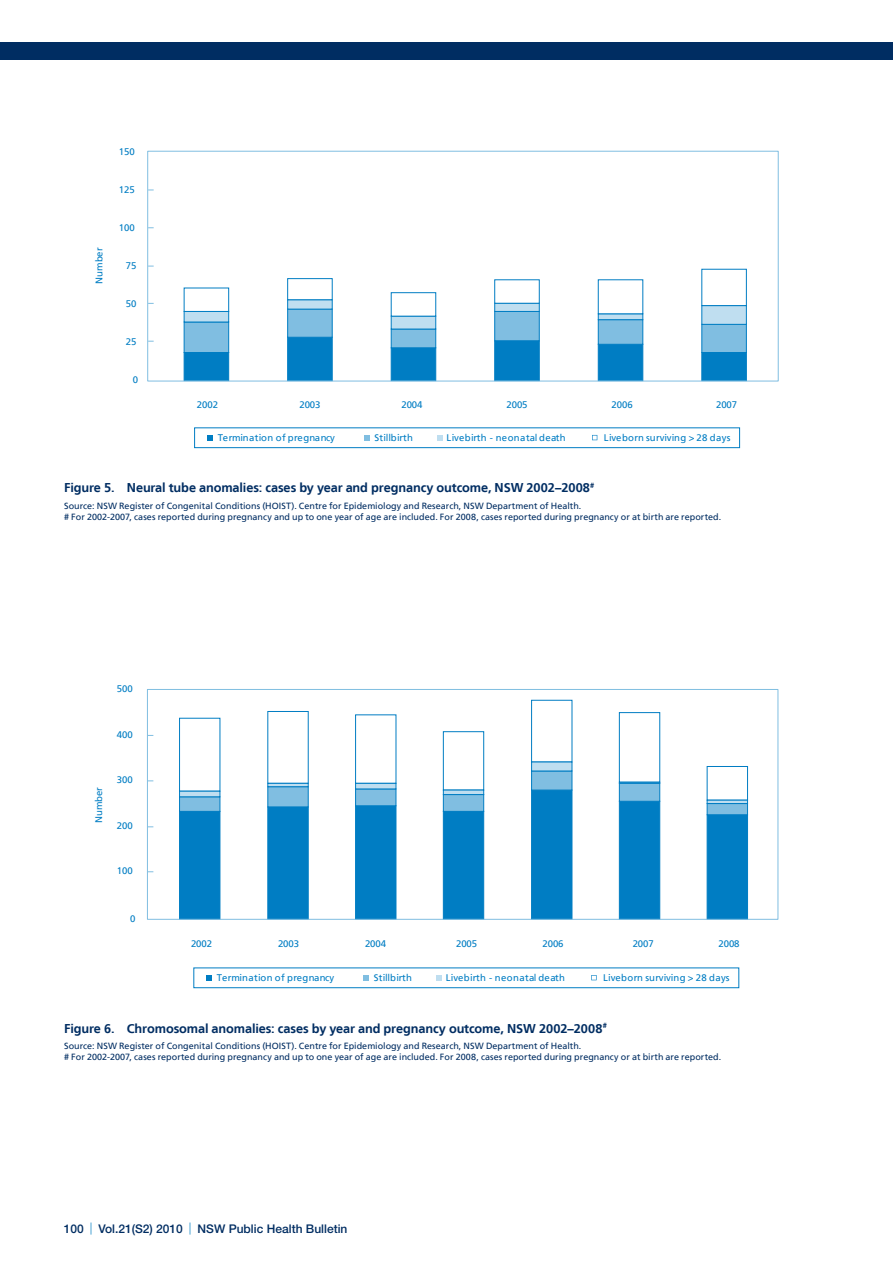
<style>
.page{position:relative;width:893px;height:1263px;background:#fff}
.page>*{position:absolute;margin:0;border:0;box-sizing:border-box;transform-origin:0 0}
.t1{font:700 12.75px "Frutiger LT";letter-spacing:-.01em;color:#002d62}
.t2{font:500 12px "Helvetica Neue";color:#002d62}
.t3{font:9.6px "Frutiger LT";letter-spacing:-.01em;color:#007dc3}
.t4{font:9.6px "Frutiger LT";letter-spacing:.045em;color:#007dc3}
.t5{font:9.6px "Frutiger LT";letter-spacing:.02em;color:#007dc3}
.t6{font:9px/10.5px "Frutiger LT";letter-spacing:.005em;color:#002d62}
.s1{font-weight:300;color:#007dc3}
</style>
<div class="page">
<div style="left:0;top:43px;width:893px;height:17px;background:#002d62"></div>
<svg style="left:184px;top:269px;width:563px;height:110px"></svg>
<div style="left:194px;top:427px;width:546px;height:21px;border:1px solid #007dc3"></div>
<svg style="left:207px;top:435px;width:6px;height:5px"></svg>
<svg style="left:364px;top:435px;width:5px;height:5px"></svg>
<svg style="left:438px;top:435px;width:5px;height:5px"></svg>
<svg style="left:592px;top:435px;width:5px;height:5px"></svg>
<div style="left:147px;top:151px;width:631px;height:230px;border:1px solid #80bee1"></div>
<div style="left:193px;top:967px;width:546px;height:21px;border:1px solid #007dc3"></div>
<svg style="left:207px;top:975px;width:5px;height:5px"></svg>
<svg style="left:363px;top:975px;width:6px;height:5px"></svg>
<svg style="left:437px;top:975px;width:5px;height:5px"></svg>
<svg style="left:591px;top:975px;width:6px;height:5px"></svg>
<svg style="left:179px;top:815px;width:569px;height:103px"></svg>
<svg style="left:179px;top:700px;width:482px;height:61px"></svg>
<div style="left:147px;top:689px;width:631px;height:231px;border:1px solid #80bee1"></div>
<svg style="left:179px;top:761px;width:569px;height:54px"></svg>
<p class="t3" style="left:119px;top:146px;width:17px">150</p>
<p class="t3" style="left:119px;top:184px;width:17px">125</p>
<p class="t3" style="left:94px;top:283px;width:37px;rotate:-90deg">Number</p>
<p class="t3" style="left:119px;top:222px;width:17px">100</p>
<p class="t3" style="left:126px;top:260px;width:12px">75</p>
<p class="t3" style="left:126px;top:298px;width:12px">50</p>
<p class="t3" style="left:126px;top:336px;width:12px">25</p>
<p class="t3" style="left:133px;top:374px;width:7px">0</p>
<p class="t3" style="left:197px;top:399px;width:23px">2002</p>
<p class="t3" style="left:299px;top:399px;width:23px">2003</p>
<p class="t3" style="left:401px;top:399px;width:23px">2004</p>
<p class="t3" style="left:506px;top:399px;width:23px">2005</p>
<p class="t3" style="left:612px;top:399px;width:23px">2006</p>
<p class="t3" style="left:716px;top:399px;width:23px">2007</p>
<p class="t5" style="left:218px;top:432px;width:119px">Termination of pregnancy</p>
<p class="t3" style="left:374px;top:432px;width:40px">Stillbirth</p>
<p class="t4" style="left:446px;top:432px;width:121px">Livebirth - neonatal death</p>
<p class="t3" style="left:604px;top:432px;width:128px">Liveborn surviving &gt; 28 days</p>
<h1 class="t1" style="left:64px;top:480px;width:532px">Figure 5. Neural tube anomalies: cases by year and pregnancy outcome, NSW 2002–2008<sup>#</sup></h1>
<p class="t6" style="left:64px;top:501px;width:659px">Source: NSW Register of Congenital Conditions (HOIST). Centre for Epidemiology and Research, NSW Department of Health.<br># For 2002-2007, cases reported during pregnancy and up to one year of age are included. For 2008, cases reported during pregnancy or at birth are reported.</p>
<p class="t3" style="left:117px;top:683px;width:17px">500</p>
<p class="t3" style="left:117px;top:729px;width:17px">400</p>
<p class="t3" style="left:93px;top:823px;width:37px;rotate:-90deg">Number</p>
<p class="t3" style="left:117px;top:774px;width:17px">300</p>
<p class="t3" style="left:117px;top:820px;width:17px">200</p>
<p class="t3" style="left:117px;top:865px;width:17px">100</p>
<p class="t3" style="left:130px;top:913px;width:7px">0</p>
<p class="t3" style="left:191px;top:938px;width:23px">2002</p>
<p class="t3" style="left:278px;top:938px;width:23px">2003</p>
<p class="t3" style="left:365px;top:938px;width:23px">2004</p>
<p class="t3" style="left:456px;top:938px;width:23px">2005</p>
<p class="t3" style="left:543px;top:938px;width:23px">2006</p>
<p class="t3" style="left:633px;top:938px;width:23px">2007</p>
<p class="t3" style="left:718px;top:938px;width:23px">2008</p>
<p class="t5" style="left:217px;top:972px;width:119px">Termination of pregnancy</p>
<p class="t3" style="left:374px;top:972px;width:40px">Stillbirth</p>
<p class="t4" style="left:446px;top:972px;width:121px">Livebirth - neonatal death</p>
<p class="t3" style="left:603px;top:972px;width:128px">Liveborn surviving &gt; 28 days</p>
<h1 class="t1" style="left:64px;top:1020px;width:544px">Figure 6. Chromosomal anomalies: cases by year and pregnancy outcome, NSW 2002–2008<sup>#</sup></h1>
<p class="t6" style="left:64px;top:1041px;width:659px">Source: NSW Register of Congenital Conditions (HOIST). Centre for Epidemiology and Research, NSW Department of Health.<br># For 2002-2007, cases reported during pregnancy and up to one year of age are included. For 2008, cases reported during pregnancy or at birth are reported.</p>
<h2 class="t2" style="left:64px;top:1222px;width:285px">100 <span class="s1">|</span> Vol.21(S2) 2010 <span class="s1">|</span> NSW Public Health Bulletin</h2>
</div>
